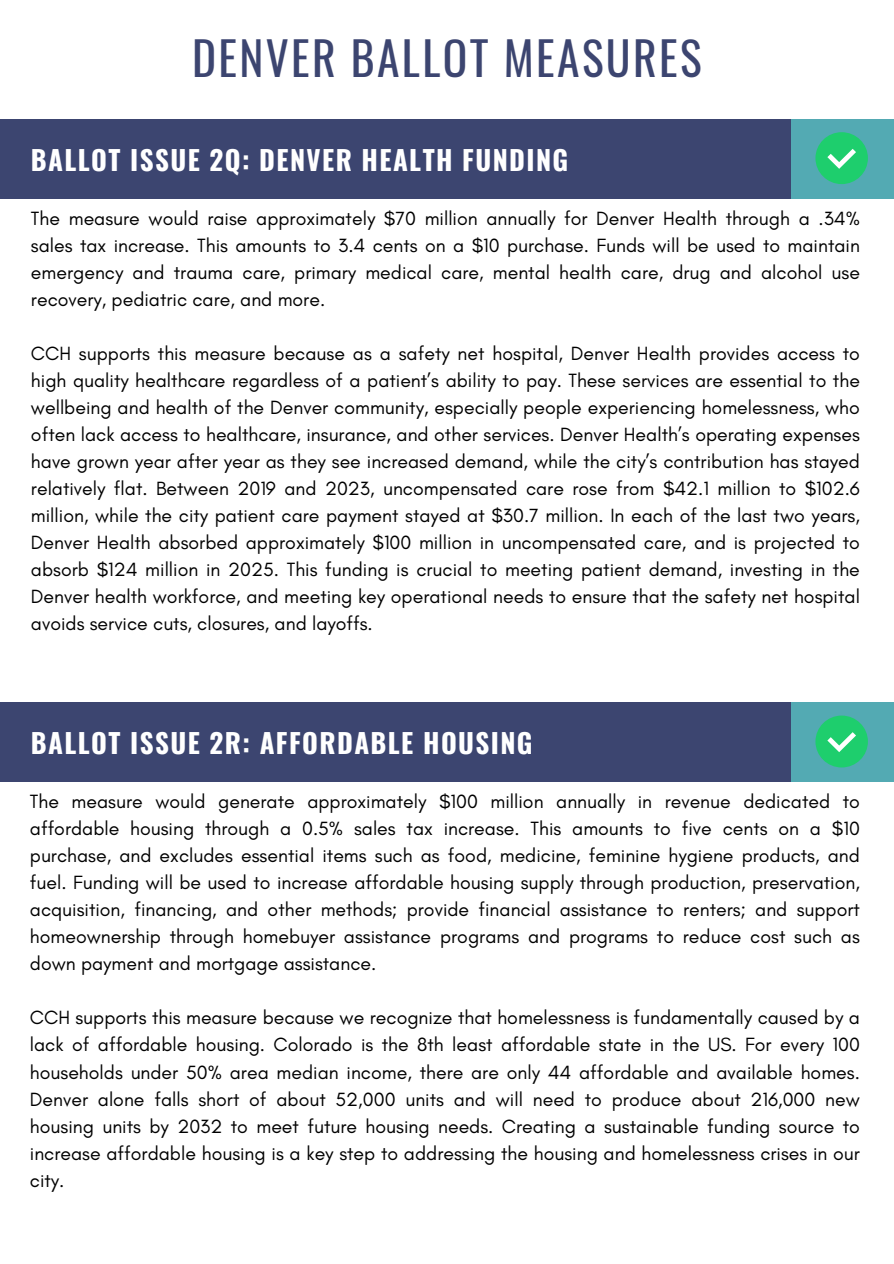
<style>
.page{position:relative;width:894px;height:1264px;background:#fff}
.page>*{position:absolute;margin:0;border:0;box-sizing:border-box;transform-origin:0 0}
.t1{font:45.6px "Oswald";letter-spacing:.05em;color:#3c4570}
.t2{font:700 27px "Oswald";letter-spacing:.05em;color:#fff}
.t3{font:19.5px/27px "Glacial Indifference";color:#000;text-align:justify}
</style>
<div class="page">
<div style="left:0;top:119px;width:893px;height:80px;background:#3c4570"></div>
<div style="left:790px;top:119px;width:103px;height:80px;background:#53aab3"></div>
<div style="left:0;top:702px;width:893px;height:80px;background:#3c4570"></div>
<div style="left:790px;top:702px;width:103px;height:80px;background:#53aab3"></div>
<div style="left:815px;top:132px;width:52px;height:52px;background:#1ece6d;border-radius:50%"></div>
<svg style="left:827px;top:149px;width:28px;height:20px"></svg>
<div style="left:815px;top:715px;width:52px;height:52px;background:#1ece6d;border-radius:50%"></div>
<svg style="left:827px;top:732px;width:28px;height:20px"></svg>
<h1 class="t1" style="left:192px;top:22px;width:511px">DENVER BALLOT MEASURES</h1>
<p class="t2" style="left:31px;top:139px;width:538px">BALLOT ISSUE 2Q: DENVER HEALTH FUNDING</p>
<h2 class="t3" style="left:31px;top:204px;width:830px">The measure would raise approximately $70 million annually for Denver Health through a .34% sales tax increase. This amounts to 3.4 cents on a $10 purchase. Funds will be used to maintain emergency and trauma care, primary medical care, mental health care, drug and alcohol use recovery, pediatric care, and more.</h2>
<p class="t3" style="left:31px;top:339px;width:830px">CCH supports this measure because as a safety net hospital, Denver Health provides access to high quality healthcare regardless of a patient’s ability to pay. These services are essential to the wellbeing and health of the Denver community, especially people experiencing homelessness, who often lack access to healthcare, insurance, and other services. Denver Health’s operating expenses have grown year after year as they see increased demand, while the city’s contribution has stayed relatively flat. Between 2019 and 2023, uncompensated care rose from $42.1 million to $102.6 million, while the city patient care payment stayed at $30.7 million. In each of the last two years, Denver Health absorbed approximately $100 million in uncompensated care, and is projected to absorb $124 million in 2025. This funding is crucial to meeting patient demand, investing in the Denver health workforce, and meeting key operational needs to ensure that the safety net hospital avoids service cuts, closures, and layoffs.</p>
<p class="t2" style="left:31px;top:722px;width:503px">BALLOT ISSUE 2R: AFFORDABLE HOUSING</p>
<p class="t3" style="left:30px;top:788px;width:831px">The measure would generate approximately $100 million annually in revenue dedicated to affordable housing through a 0.5% sales tax increase. This amounts to five cents on a $10 purchase, and excludes essential items such as food, medicine, feminine hygiene products, and fuel. Funding will be used to increase affordable housing supply through production, preservation, acquisition, financing, and other methods; provide financial assistance to renters; and support homeownership through homebuyer assistance programs and programs to reduce cost such as down payment and mortgage assistance.</p>
<h2 class="t3" style="left:30px;top:1004px;width:831px">CCH supports this measure because we recognize that homelessness is fundamentally caused by a lack of affordable housing. Colorado is the 8th least affordable state in the US. For every 100 households under 50% area median income, there are only 44 affordable and available homes.<br>Denver alone falls short of about 52,000 units and will need to produce about 216,000 new housing units by 2032 to meet future housing needs. Creating a sustainable funding source to increase affordable housing is a key step to addressing the housing and homelessness crises in our city.</h2>
</div>
